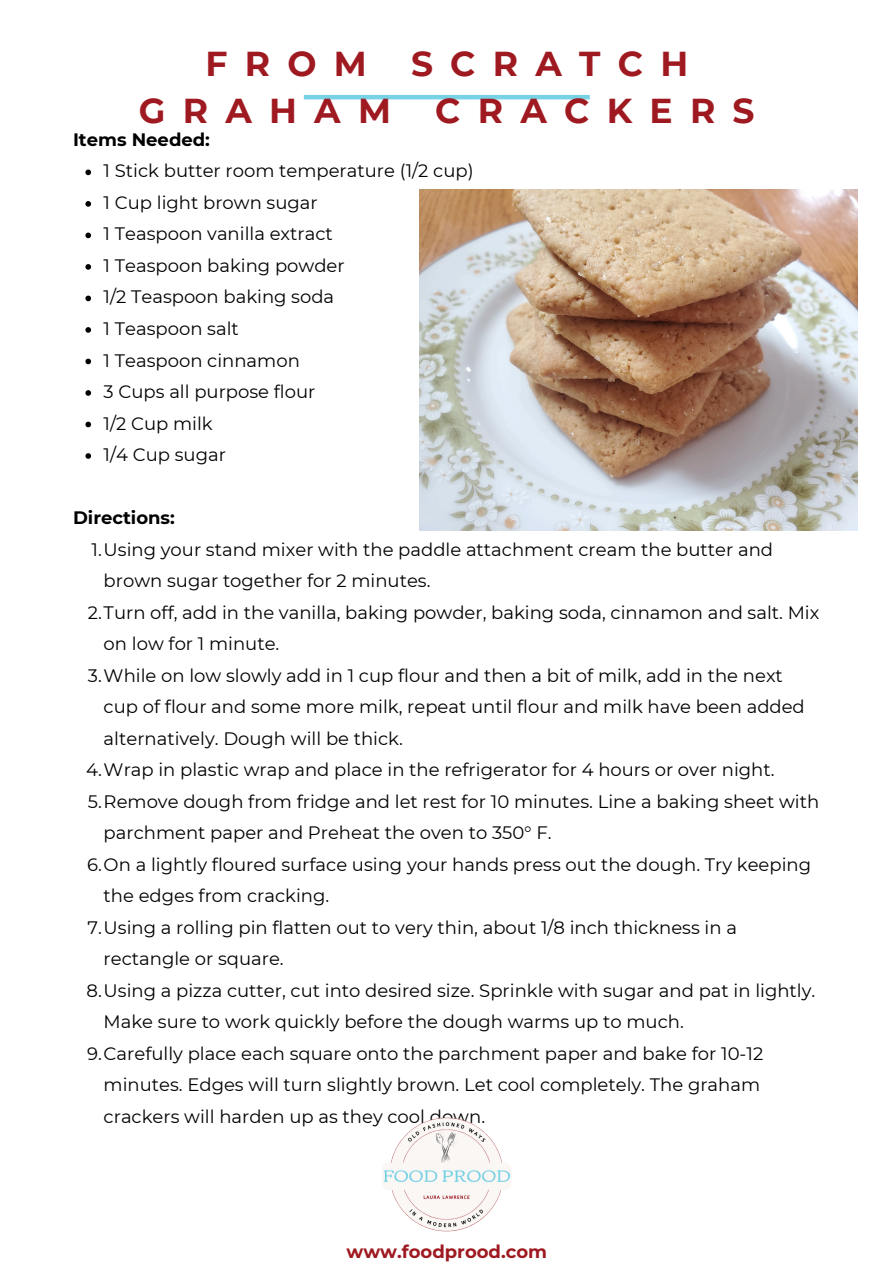
<style>
.page{position:relative;width:894px;height:1264px;background:#fff}
.page>*{position:absolute;margin:0;border:0;box-sizing:border-box;transform-origin:0 0}
.t1{font:700 34.5px "Montserrat";letter-spacing:.5em;color:#9f1920}
.t2{font:18px/31.5px "Montserrat";color:#000}
.t3{font:700 18px "Montserrat";color:#000}
.t4{font:700 18px "Montserrat";color:#9f1920}
</style>
<div class="page">
<hr style="left:304px;top:95px;width:285px;height:4px;background:#78d2e6">
<svg style="left:85px;top:169px;width:6px;height:6px"></svg>
<svg style="left:85px;top:201px;width:6px;height:6px"></svg>
<svg style="left:85px;top:232px;width:6px;height:6px"></svg>
<svg style="left:85px;top:264px;width:6px;height:6px"></svg>
<svg style="left:85px;top:295px;width:6px;height:6px"></svg>
<svg style="left:85px;top:327px;width:6px;height:6px"></svg>
<svg style="left:85px;top:358px;width:6px;height:6px"></svg>
<svg style="left:85px;top:390px;width:6px;height:6px"></svg>
<svg style="left:85px;top:421px;width:6px;height:6px"></svg>
<svg style="left:85px;top:453px;width:6px;height:6px"></svg>
<img style="left:382px;top:1117px;width:129px;height:115px">
<img style="left:419px;top:189px;width:438px;height:341px">
<p class="t1" style="left:205px;top:43px;width:163px">FROM</p>
<p class="t1" style="left:411px;top:43px;width:279px">SCRATCH</p>
<p class="t1" style="left:139px;top:90px;width:253px">GRAHAM</p>
<p class="t1" style="left:435px;top:90px;width:321px">CRACKERS</p>
<h1 class="t3" style="left:73px;top:128px;width:138px">Items Needed:</h1>
<p class="t2" style="left:104px;top:155px;width:371px">1 Stick butter room temperature (1/2 cup)</p>
<p class="t2" style="left:104px;top:187px;width:215px">1 Cup light brown sugar</p>
<p class="t2" style="left:104px;top:218px;width:231px">1 Teaspoon vanilla extract</p>
<p class="t2" style="left:104px;top:250px;width:242px">1 Teaspoon baking powder</p>
<p class="t2" style="left:104px;top:281px;width:232px">1/2 Teaspoon baking soda</p>
<p class="t2" style="left:104px;top:313px;width:137px">1 Teaspoon salt</p>
<p class="t2" style="left:104px;top:344px;width:198px">1 Teaspoon cinnamon</p>
<p class="t2" style="left:104px;top:376px;width:213px">3 Cups all purpose flour</p>
<p class="t2" style="left:104px;top:407px;width:111px">1/2 Cup milk</p>
<p class="t2" style="left:104px;top:439px;width:124px">1/4 Cup sugar</p>
<p class="t3" style="left:73px;top:506px;width:103px">Directions:</p>
<p class="t2" style="left:104px;top:533px;width:670px;text-indent:-12px">1.Using your stand mixer with the paddle attachment cream the butter and brown sugar together for 2 minutes.</p>
<h2 class="t2" style="left:104px;top:596px;width:717px;text-indent:-16px">2.Turn off, add in the vanilla, baking powder, baking soda, cinnamon and salt. Mix on low for 1 minute.</h2>
<p class="t2" style="left:104px;top:659px;width:702px;text-indent:-16px">3.While on low slowly add in 1 cup flour and then a bit of milk, add in the next cup of flour and some more milk, repeat until flour and milk have been added alternatively. Dough will be thick.</p>
<p class="t2" style="left:86px;top:754px;width:689px">4.Wrap in plastic wrap and place in the refrigerator for 4 hours or over night.</p>
<p class="t2" style="left:104px;top:785px;width:716px;text-indent:-16px">5.Remove dough from fridge and let rest for 10 minutes. Line a baking sheet with parchment paper and Preheat the oven to 350° F.</p>
<p class="t2" style="left:104px;top:848px;width:708px;text-indent:-17px">6.On a lightly floured surface using your hands press out the dough. Try keeping the edges from cracking.</p>
<p class="t2" style="left:104px;top:911px;width:634px;text-indent:-16px">7.Using a rolling pin flatten out to very thin, about 1/8 inch thickness in a rectangle or square.</p>
<p class="t2" style="left:104px;top:974px;width:713px;text-indent:-17px">8.Using a pizza cutter, cut into desired size. Sprinkle with sugar and pat in lightly.<br>Make sure to work quickly before the dough warms up to much.</p>
<p class="t2" style="left:104px;top:1037px;width:661px;text-indent:-17px">9.Carefully place each square onto the parchment paper and bake for 10-12 minutes. Edges will turn slightly brown. Let cool completely. The graham crackers will harden up as they cool down.</p>
<p class="t4" style="left:346px;top:1240px;width:202px">www.foodprood.com</p>
</div>
